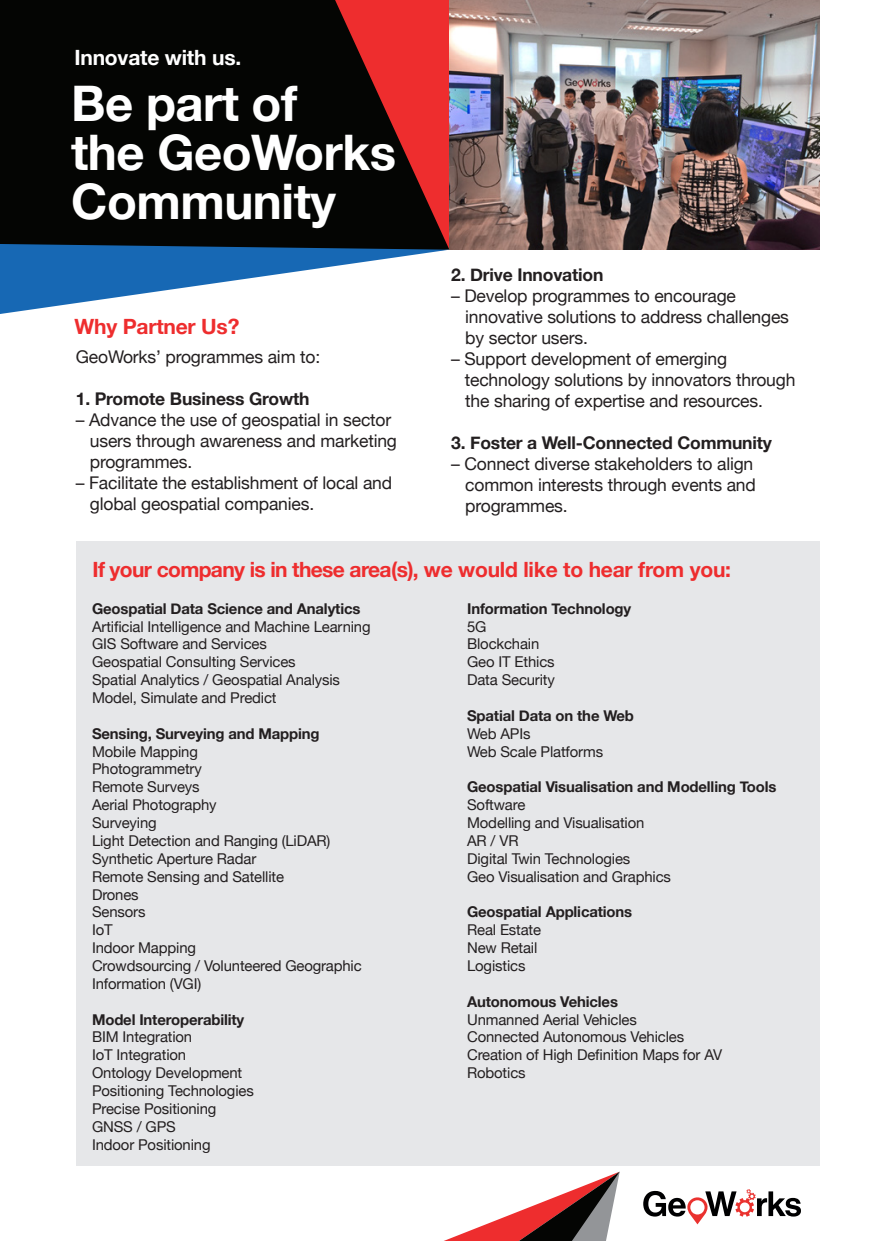
<style>
.page{position:relative;width:874px;height:1241px;background:#fff}
.page>*{position:absolute;margin:0;border:0;box-sizing:border-box;transform-origin:0 0}
.t1{font:700 49px/49px "Helvetica Neue";letter-spacing:-.01em;color:#fff}
.t2{font:700 21px "Helvetica Neue";letter-spacing:-.03em;color:#ee2d2e}
.t3{font:700 21px "Helvetica Neue";letter-spacing:-.01em;color:#fff}
.t4{font:700 21px "Helvetica Neue";letter-spacing:-.01em;color:#ee2d2e}
.t5{font:17.5px/21px "Helvetica Neue";letter-spacing:-.01em;color:#231f20}
.t6{font:700 17.5px "Helvetica Neue";letter-spacing:-.01em;color:#231f20}
.t7{font:14.88px/17.8px "Helvetica Neue";letter-spacing:-.01em;color:#231f20}
.t8{font:700 14.88px "Helvetica Neue";letter-spacing:-.01em;color:#231f20}
</style>
<div class="page">
<svg style="left:0;top:0;width:449px;height:314px;background:#372d34"></svg>
<svg style="left:643px;top:1189px;width:157px;height:35px"></svg>
<svg style="left:446px;top:1172px;width:173px;height:68px"></svg>
<div style="left:76px;top:541px;width:743px;height:624px;background:#e6e7e9"></div>
<img style="left:449px;top:0;width:370px;height:250px">
<h2 class="t3" style="left:74px;top:41px;width:168px">Innovate with us.</h2>
<h1 class="t1" style="left:71px;top:80px;width:326px">Be part of<br>the GeoWorks<br>Community</h1>
<h2 class="t4" style="left:74px;top:310px;width:166px">Why Partner Us?</h2>
<p class="t5" style="left:76px;top:347px;width:246px">GeoWorks’ programmes aim to: </p>
<p class="t6" style="left:76px;top:384px;width:235px">1. Promote Business Growth </p>
<p class="t5" style="left:90px;top:410px;width:308px;text-indent:-14px">– Advance the use of geospatial in sector users through awareness and marketing programmes. </p>
<p class="t5" style="left:90px;top:473px;width:304px;text-indent:-14px">– Facilitate the establishment of local and global geospatial companies.</p>
<p class="t6" style="left:451px;top:261px;width:154px">2. Drive Innovation </p>
<p class="t5" style="left:465px;top:286px;width:325px;text-indent:-14px">– Develop programmes to encourage innovative solutions to address challenges by sector users. </p>
<p class="t5" style="left:464px;top:349px;width:332px;text-indent:-14px">– Support development of emerging technology solutions by innovators through the sharing of expertise and resources.</p>
<p class="t6" style="left:451px;top:429px;width:322px">3. Foster a Well-Connected Community </p>
<p class="t5" style="left:465px;top:454px;width:292px;text-indent:-14px">– Connect diverse stakeholders to align common interests through events and programmes.</p>
<h2 class="t2" style="left:92px;top:553px;width:640px">If your company is in these area(s), we would like to hear from you:</h2>
<p class="t8" style="left:92px;top:596px;width:270px">Geospatial Data Science and Analytics</p>
<p class="t7" style="left:92px;top:618px;width:280px">Artificial Intelligence and Machine Learning GIS Software and Services<br>Geospatial Consulting Services<br>Spatial Analytics / Geospatial Analysis Model, Simulate and Predict</p>
<p class="t8" style="left:92px;top:721px;width:229px">Sensing, Surveying and Mapping</p>
<p class="t7" style="left:92px;top:743px;width:271px">Mobile Mapping<br>Photogrammetry<br>Remote Surveys<br>Aerial Photography<br>Surveying<br>Light Detection and Ranging (LiDAR)<br>Synthetic Aperture Radar<br>Remote Sensing and Satellite<br>Drones<br>Sensors<br>IoT<br>Indoor Mapping<br>Crowdsourcing / Volunteered Geographic<br>Information (VGI)</p>
<p class="t8" style="left:92px;top:1007px;width:154px">Model Interoperability</p>
<p class="t7" style="left:92px;top:1028px;width:163px">BIM Integration<br>IoT Integration<br>Ontology Development<br>Positioning Technologies<br>Precise Positioning<br>GNSS / GPS<br>Indoor Positioning</p>
<p class="t8" style="left:467px;top:596px;width:166px">Information Technology</p>
<p class="t7" style="left:467px;top:618px;width:89px">5G<br>Blockchain<br>Geo IT Ethics<br>Data Security</p>
<p class="t8" style="left:467px;top:703px;width:168px">Spatial Data on the Web</p>
<p class="t7" style="left:467px;top:725px;width:137px">Web APIs<br>Web Scale Platforms</p>
<p class="t8" style="left:467px;top:775px;width:311px">Geospatial Visualisation and Modelling Tools</p>
<p class="t7" style="left:467px;top:796px;width:205px">Software<br>Modelling and Visualisation<br>AR / VR<br>Digital Twin Technologies<br>Geo Visualisation and Graphics</p>
<p class="t8" style="left:467px;top:900px;width:166px">Geospatial Applications</p>
<p class="t7" style="left:467px;top:921px;width:75px">Real Estate<br>New Retail<br>Logistics</p>
<p class="t8" style="left:467px;top:989px;width:152px">Autonomous Vehicles</p>
<p class="t7" style="left:467px;top:1010px;width:256px">Unmanned Aerial Vehicles<br>Connected Autonomous Vehicles<br>Creation of High Definition Maps for AV<br>Robotics</p>
</div>
